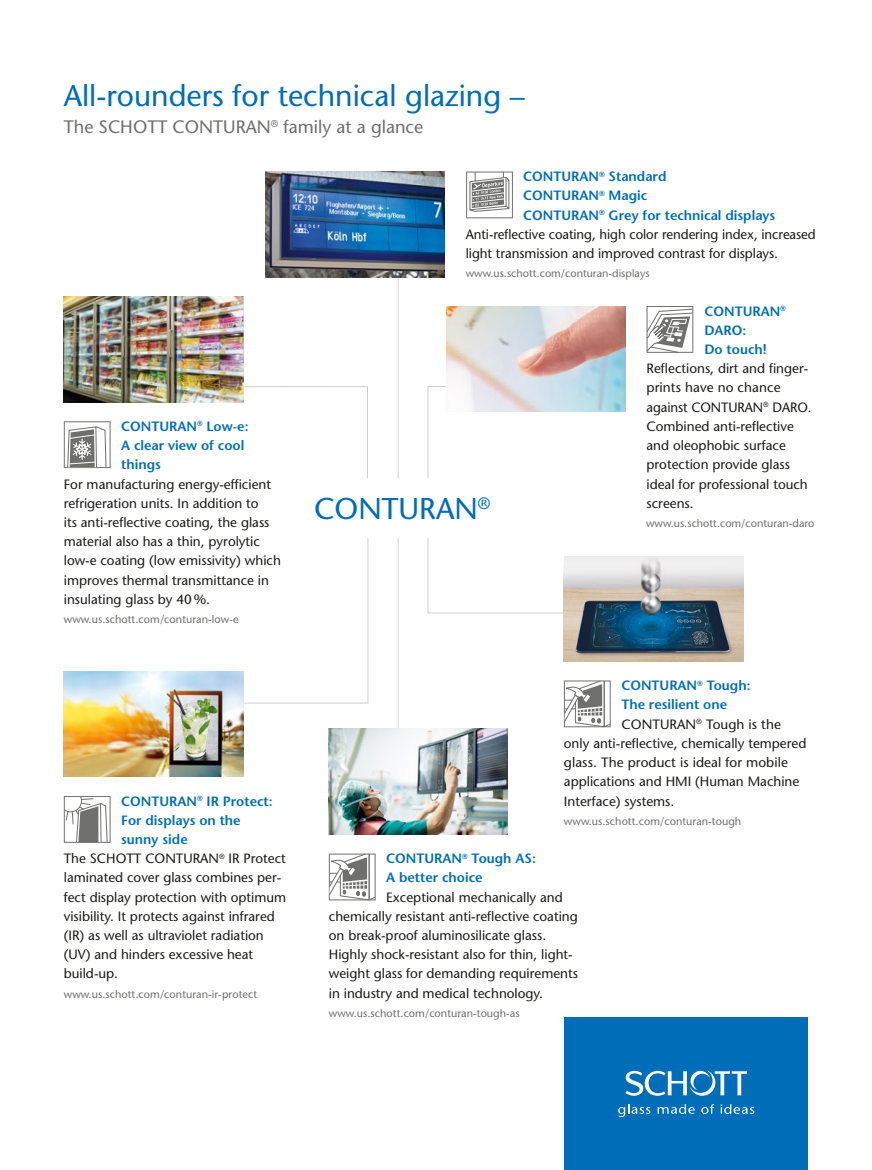
<style>
.page{position:relative;width:872px;height:1170px;background:#fff}
.page>*{position:absolute;margin:0;border:0;box-sizing:border-box;transform-origin:0 0}
.t1{font:500 30px "Stone Sans Std";color:#006db8}
.t2{font:500 18px "Stone Sans Std";color:#6f6f6e}
.t3{font:500 13.5px/19.2px "Stone Sans Std";color:#1a1a18}
.t4{font:600 13.5px/19.2px "Stone Sans Std";color:#006db8}
.t5{font:500 10.8px "Stone Sans Std";letter-spacing:.005em;color:#6f6f6e}
</style>
<div class="page">
<div style="left:564px;top:1017px;width:244px;height:152px;background:#006db8"></div>
<svg style="left:618px;top:1104px;width:32px;height:12px"></svg>
<svg style="left:657px;top:1104px;width:38px;height:9px"></svg>
<svg style="left:701px;top:1104px;width:13px;height:9px"></svg>
<svg style="left:720px;top:1104px;width:34px;height:9px"></svg>
<svg style="left:625px;top:1070px;width:122px;height:25px"></svg>
<svg style="left:243px;top:538px;width:126px;height:166px"></svg>
<svg style="left:427px;top:538px;width:137px;height:75px"></svg>
<svg style="left:427px;top:386px;width:50px;height:92px"></svg>
<svg style="left:226px;top:385px;width:142px;height:93px"></svg>
<img style="left:64px;top:296px;width:179px;height:106px">
<img style="left:446px;top:306px;width:179px;height:105px">
<svg style="left:646px;top:306px;width:47px;height:47px"></svg>
<svg style="left:64px;top:421px;width:47px;height:47px"></svg>
<svg style="left:466px;top:171px;width:47px;height:47px"></svg>
<svg style="left:564px;top:680px;width:46px;height:47px"></svg>
<img style="left:564px;top:556px;width:179px;height:105px">
<img style="left:64px;top:671px;width:179px;height:105px">
<hr style="left:398px;top:231px;width:1px;height:247px;background:#cfd0d0">
<svg style="left:64px;top:796px;width:47px;height:47px"></svg>
<svg style="left:329px;top:853px;width:46px;height:47px"></svg>
<hr style="left:398px;top:538px;width:1px;height:265px;background:#cfd0d0">
<img style="left:329px;top:728px;width:179px;height:106px">
<img style="left:265px;top:171px;width:179px;height:106px">
<h1 class="t1" style="left:64px;top:78px;width:462px">All-rounders for technical glazing –</h1>
<h2 class="t2" style="left:64px;top:116px;width:361px">The SCHOTT CONTURAN<sup>®</sup> family at a glance</h2>
<p class="t4" style="left:523px;top:167px;width:145px">CONTURAN<sup>®</sup> Standard</p>
<p class="t4" style="left:523px;top:186px;width:126px">CONTURAN<sup>®</sup> Magic</p>
<p class="t4" style="left:523px;top:205px;width:254px">CONTURAN<sup>®</sup> Grey for technical displays</p>
<p class="t3" style="left:466px;top:224px;width:351px">Anti-reflective coating, high color rendering index, increased</p>
<p class="t3" style="left:466px;top:244px;width:314px">light transmission and improved contrast for displays.</p>
<p class="t5" style="left:466px;top:267px;width:185px">www.us.schott.com/conturan-displays</p>
<p class="t4" style="left:704px;top:301px;width:83px">CONTURAN<sup>®<br></sup>DARO:<br>Do touch!</p>
<p class="t3" style="left:646px;top:359px;width:167px">Reflections, dirt and finger&shy;prints have no chance against CONTURAN<sup>®</sup> DARO.<br>Combined anti-reflective and oleophobic surface protection provide glass ideal for professional touch screens.</p>
<p class="t4" style="left:121px;top:416px;width:129px">CONTURAN<sup>®</sup> Low-e:<br>A clear view of cool things</p>
<p class="t3" style="left:64px;top:474px;width:219px">For manufacturing energy-efficient refrigeration units. In addition to<br>its anti-reflective coating, the glass material also has a thin, pyrolytic low-e coating (low emissivity) which improves thermal transmittance in insulating glass by 40%.</p>
<p class="t5" style="left:64px;top:612px;width:176px">www.us.schott.com/conturan-low-e</p>
<h1 class="t1" style="left:314px;top:490px;width:178px">CONTURAN<sup>®</sup></h1>
<p class="t5" style="left:646px;top:516px;width:170px">www.us.schott.com/conturan-daro</p>
<p class="t4" style="left:121px;top:791px;width:153px">CONTURAN<sup>®</sup> IR Protect:</p>
<p class="t4" style="left:121px;top:810px;width:121px">For displays on the</p>
<p class="t4" style="left:121px;top:829px;width:68px">sunny side</p>
<p class="t3" style="left:64px;top:848px;width:223px">The SCHOTT CONTURAN<sup>®</sup> IR Protect</p>
<p class="t3" style="left:64px;top:868px;width:219px">laminated cover glass combines per-</p>
<p class="t3" style="left:64px;top:887px;width:224px">fect display protection with optimum</p>
<p class="t3" style="left:64px;top:906px;width:212px">visibility. It protects against infrared</p>
<p class="t3" style="left:64px;top:925px;width:202px">(IR) as well as ultraviolet radiation</p>
<p class="t3" style="left:64px;top:944px;width:191px">(UV) and hinders excessive heat</p>
<p class="t3" style="left:64px;top:964px;width:56px">build-up.</p>
<p class="t5" style="left:64px;top:987px;width:195px">www.us.schott.com/conturan-ir-protect</p>
<p class="t4" style="left:621px;top:675px;width:131px">CONTURAN<sup>®</sup> Tough:</p>
<p class="t4" style="left:621px;top:695px;width:107px">The resilient one</p>
<p class="t3" style="left:621px;top:714px;width:161px">CONTURAN<sup>®</sup> Tough is the</p>
<p class="t3" style="left:564px;top:733px;width:244px">only anti-reflective, chemically tempered</p>
<p class="t3" style="left:564px;top:752px;width:226px">glass. The product is ideal for mobile</p>
<p class="t3" style="left:564px;top:772px;width:237px">applications and HMI (Human Machine</p>
<p class="t3" style="left:564px;top:791px;width:112px">Interface) systems.</p>
<p class="t5" style="left:564px;top:814px;width:179px">www.us.schott.com/conturan-tough</p>
<p class="t4" style="left:386px;top:848px;width:151px">CONTURAN<sup>®</sup> Tough AS:<br>A better choice</p>
<p class="t3" style="left:329px;top:887px;width:251px;text-indent:57px">Exceptional mechanically and chemically resistant anti-reflective coating on break-proof aluminosilicate glass.<br>Highly shock-resistant also for thin, light&shy;weight glass for demanding requirements in industry and medical technology.</p>
<p class="t5" style="left:329px;top:1006px;width:192px">www.us.schott.com/conturan-tough-as</p>
</div>
